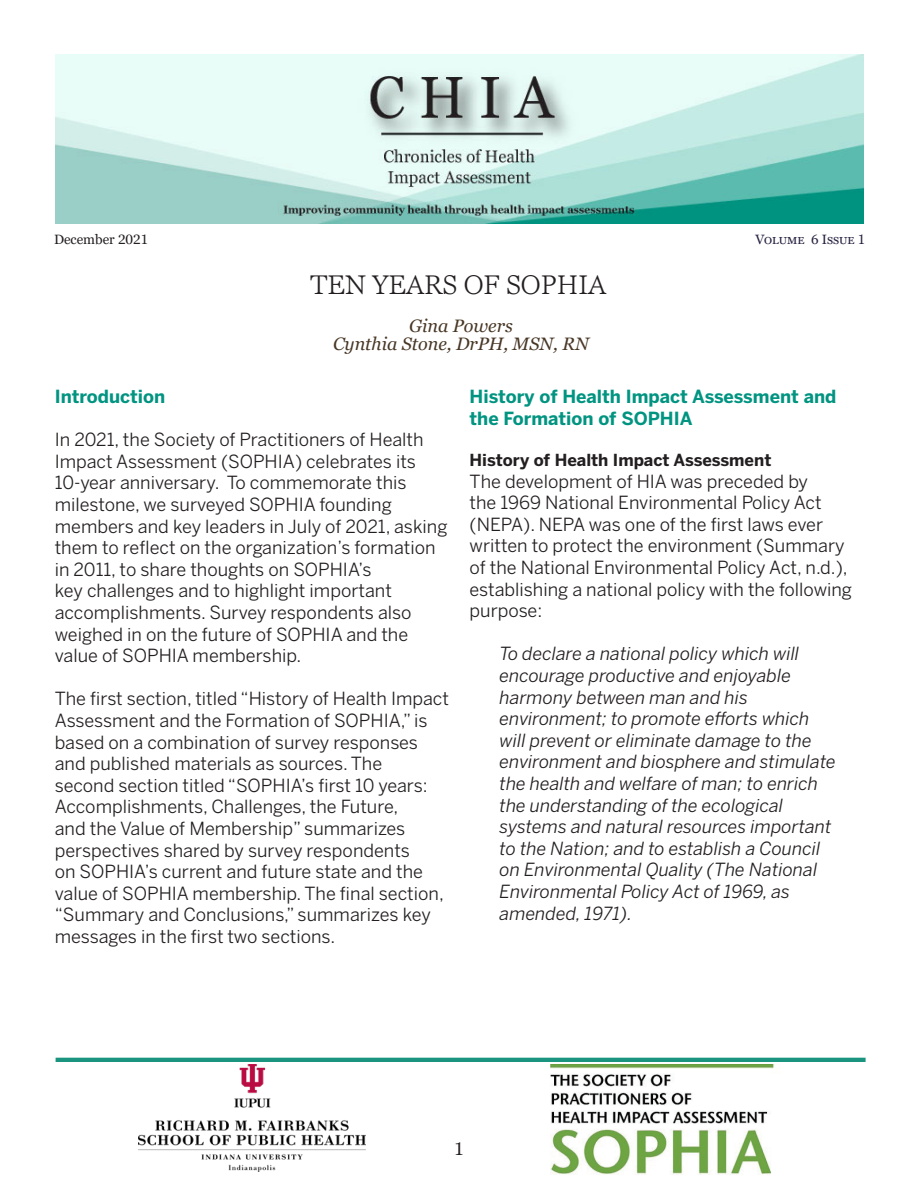
<style>
.page{position:relative;width:918px;height:1188px;background:#fff}
.page>*{position:absolute;margin:0;border:0;box-sizing:border-box;transform-origin:0 0}
.t1{font:300 27px "Georgia Pro";color:#231f20}
.t2{font:18px/21.6px "Benton Sans";color:#231f20}
.Indent_paragraph{font:italic 18px/21.6px "Benton Sans";color:#231f20}
.Titles{font:700 18px/21.6px "Benton Sans";color:#009481}
.t3{font:italic 18px "Georgia Pro";color:#483726}
.t4{font:18px "Georgia Pro";color:#231f20}
.Titles2{font:700 16.5px "Benton Sans";color:#231f20}
.t5{font:13.5px "Georgia Pro";color:#272241}
.t6{font:13.5px "Georgia Pro";color:#231f20}
</style>
<div class="page">
<hr style="left:56px;top:1058px;width:810px;height:4px;background:#1a947f">
<img style="left:550px;top:1065px;width:224px;height:110px">
<img style="left:138px;top:1065px;width:228px;height:107px">
<img style="left:55px;top:54px;width:809px;height:170px">
<p class="t6" style="left:54px;top:232px;width:96px">December 2021</p>
<p class="t5" style="left:756px;top:232px;width:111px">Volume 6 Issue 1</p>
<p class="t1" style="left:310px;top:269px;width:297px">TEN YEARS OF SOPHIA</p>
<p class="t3" style="left:409px;top:315px;width:105px">Gina Powers</p>
<p class="t3" style="left:333px;top:333px;width:257px">Cynthia Stone, DrPH, MSN, RN</p>
<p class="Titles" style="left:55px;top:386px;width:112px">Introduction</p>
<p class="t2" style="left:55px;top:429px;width:394px">In 2021, the Society of Practitioners of Health Impact Assessment (SOPHIA) celebrates its 10-year anniversary. To commemorate this milestone, we surveyed SOPHIA founding members and key leaders in July of 2021, asking them to reflect on the organization’s formation in 2011, to share thoughts on SOPHIA’s<br>key challenges and to highlight important accomplishments. Survey respondents also weighed in on the future of SOPHIA and the value of SOPHIA membership.</p>
<p class="t2" style="left:55px;top:688px;width:396px">The first section, titled “History of Health Impact Assessment and the Formation of SOPHIA,” is based on a combination of survey responses and published materials as sources. The<br>second section titled “SOPHIA’s first 10 years:<br>Accomplishments, Challenges, the Future,<br>and the Value of Membership” summarizes perspectives shared by survey respondents<br>on SOPHIA’s current and future state and the value of SOPHIA membership. The final section, “Summary and Conclusions,” summarizes key messages in the first two sections.</p>
<p class="Titles" style="left:470px;top:386px;width:368px">History of Health Impact Assessment and the Formation of SOPHIA</p>
<p class="Titles2" style="left:470px;top:450px;width:303px">History of Health Impact Assessment</p>
<p class="t2" style="left:470px;top:470px;width:384px">The development of HIA was preceded by<br>the 1969 National Environmental Policy Act (NEPA). NEPA was one of the first laws ever written to protect the environment (Summary of the National Environmental Policy Act, n.d.), establishing a national policy with the following purpose:</p>
<p class="Indent_paragraph" style="left:500px;top:643px;width:338px">To declare a national policy which will encourage productive and enjoyable harmony between man and his environment; to promote efforts which will prevent or eliminate damage to the environment and biosphere and stimulate the health and welfare of man; to enrich the understanding of the ecological systems and natural resources important to the Nation; and to establish a Council on Environmental Quality (The National Environmental Policy Act of 1969, as amended, 1971).</p>
<p class="t4" style="left:454px;top:1138px;width:12px">1</p>
</div>
